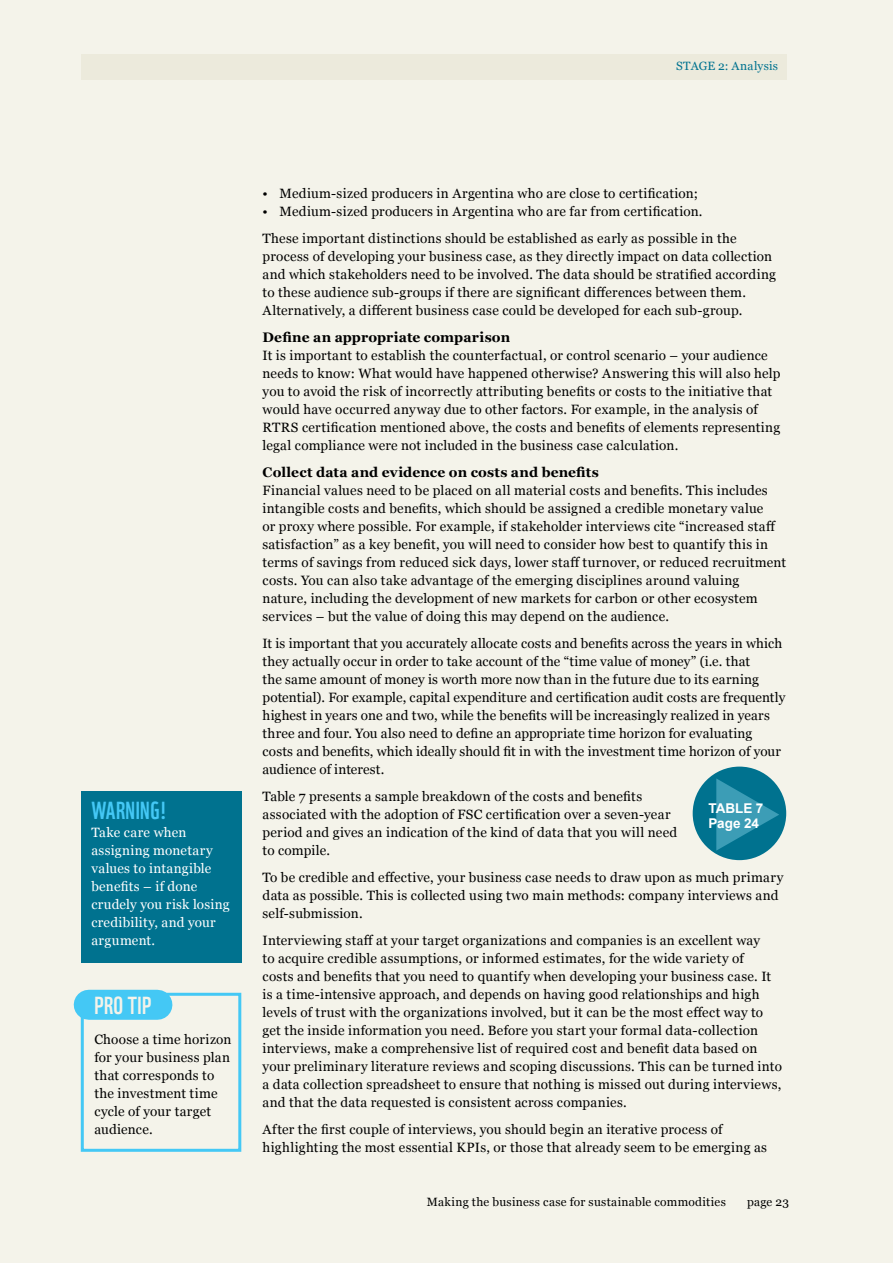
<style>
.page{position:relative;width:893px;height:1263px;background:#f4f3ea}
.page>*{position:absolute;margin:0;border:0;box-sizing:border-box;transform-origin:0 0}
.t1{font:24px "WWF";color:#44c8f5}
.t2{font:24px "WWF";color:#f4f3ea}
.t3{font:700 13.8px "Georgia";letter-spacing:.01em;color:#000}
.t4{font:13.5px/18px "Georgia";letter-spacing:.02em;color:#000}
.t5{font:13.5px/18px "Georgia";letter-spacing:.02em;color:#fff}
.t6{font:700 13.5px/15px "Arial";color:#fff}
.t7{font:12px "Georgia";letter-spacing:.025em;color:#000}
.t8{font:12px "Georgia";letter-spacing:.025em;color:#00728f}
</style>
<div class="page">
<div style="left:81px;top:54px;width:706px;height:26px;background:#eceadc"></div>
<div style="left:89px;top:990px;width:68px;height:30px;background:#44c8f5"></div>
<div style="left:81px;top:993px;width:160px;height:159px;border:3px solid #44c8f5"></div>
<div style="left:81px;top:792px;width:160px;height:171px;background:#00728f"></div>
<div style="left:693px;top:767px;width:93px;height:93px;background:#00728f;border-radius:50%"></div>
<svg style="left:716px;top:778px;width:63px;height:72px"></svg>
<p class="t8" style="left:676px;top:57px;width:16px">Stage</p>
<p class="t8" style="left:718px;top:57px;width:61px">2: Analysis</p>
<h1 class="t1" style="left:91px;top:792px;width:35px">WARNING</h1>
<h1 class="t1" style="left:160px;top:792px;width:8px">!</h1>
<p class="t5" style="left:91px;top:823px;width:140px">Take care when assigning monetary values to intangible benefits – if done crudely you risk losing credibility, and your argument.</p>
<h1 class="t2" style="left:94px;top:986px;width:59px">Pro TIP</h1>
<p class="t4" style="left:94px;top:1030px;width:139px">Choose a time horizon for your business plan that corresponds to the investment time cycle of your target audience.</p>
<p class="t4" style="left:263px;top:184px;width:437px">• Medium-sized producers in Argentina who are close to certification;</p>
<p class="t4" style="left:263px;top:197px;width:476px;line-height:27px">• Medium-sized producers in Argentina who are far from certification.<br>These important distinctions should be established as early as possible in the</p>
<p class="t4" style="left:263px;top:247px;width:515px">process of developing your business case, as they directly impact on data collection and which stakeholders need to be involved. The data should be stratified according to these audience sub-groups if there are significant differences between them.<br>Alternatively, a different business case could be developed for each sub-group.</p>
<p class="t3" style="left:263px;top:327px;width:249px">Define an appropriate comparison</p>
<p class="t4" style="left:263px;top:346px;width:519px">It is important to establish the counterfactual, or control scenario – your audience needs to know: What would have happened otherwise? Answering this will also help you to avoid the risk of incorrectly attributing benefits or costs to the initiative that would have occurred anyway due to other factors. For example, in the analysis of RTRS certification mentioned above, the costs and benefits of elements representing legal compliance were not included in the business case calculation.</p>
<p class="t3" style="left:263px;top:462px;width:338px">Collect data and evidence on costs and benefits</p>
<p class="t4" style="left:263px;top:481px;width:525px">Financial values need to be placed on all material costs and benefits. This includes intangible costs and benefits, which should be assigned a credible monetary value<br>or proxy where possible. For example, if stakeholder interviews cite “increased staff satisfaction” as a key benefit, you will need to consider how best to quantify this in terms of savings from reduced sick days, lower staff turnover, or reduced recruitment costs. You can also take advantage of the emerging disciplines around valuing nature, including the development of new markets for carbon or other ecosystem services – but the value of doing this may depend on the audience.</p>
<p class="t4" style="left:263px;top:634px;width:524px">It is important that you accurately allocate costs and benefits across the years in which they actually occur in order to take account of the “time value of money” (i.e. that<br>the same amount of money is worth more now than in the future due to its earning potential). For example, capital expenditure and certification audit costs are frequently highest in years one and two, while the benefits will be increasingly realized in years three and four. You also need to define an appropriate time horizon for evaluating costs and benefits, which ideally should fit in with the investment time horizon of your audience of interest.</p>
<p class="t4" style="left:263px;top:787px;width:416px">Table 7 presents a sample breakdown of the costs and benefits associated with the adoption of FSC certification over a seven-year period and gives an indication of the kind of data that you will need to compile.</p>
<p class="t4" style="left:263px;top:868px;width:522px">To be credible and effective, your business case needs to draw upon as much primary data as possible. This is collected using two main methods: company interviews and self-submission.</p>
<p class="t4" style="left:263px;top:931px;width:521px">Interviewing staff at your target organizations and companies is an excellent way<br>to acquire credible assumptions, or informed estimates, for the wide variety of<br>costs and benefits that you need to quantify when developing your business case. It is a time-intensive approach, and depends on having good relationships and high levels of trust with the organizations involved, but it can be the most effect way to get the inside information you need. Before you start your formal data-collection interviews, make a comprehensive list of required cost and benefit data based on your preliminary literature reviews and scoping discussions. This can be turned into a data collection spreadsheet to ensure that nothing is missed out during interviews, and that the data requested is consistent across companies.</p>
<p class="t4" style="left:263px;top:1120px;width:506px">After the first couple of interviews, you should begin an iterative process of highlighting the most essential KPIs, or those that already seem to be emerging as</p>
<p class="t6" style="left:708px;top:801px;width:57px">Table 7 page 24</p>
<p class="t7" style="left:427px;top:1193px;width:301px">Making the business case for sustainable commodities</p>
<p class="t7" style="left:747px;top:1193px;width:44px">page 23</p>
</div>
